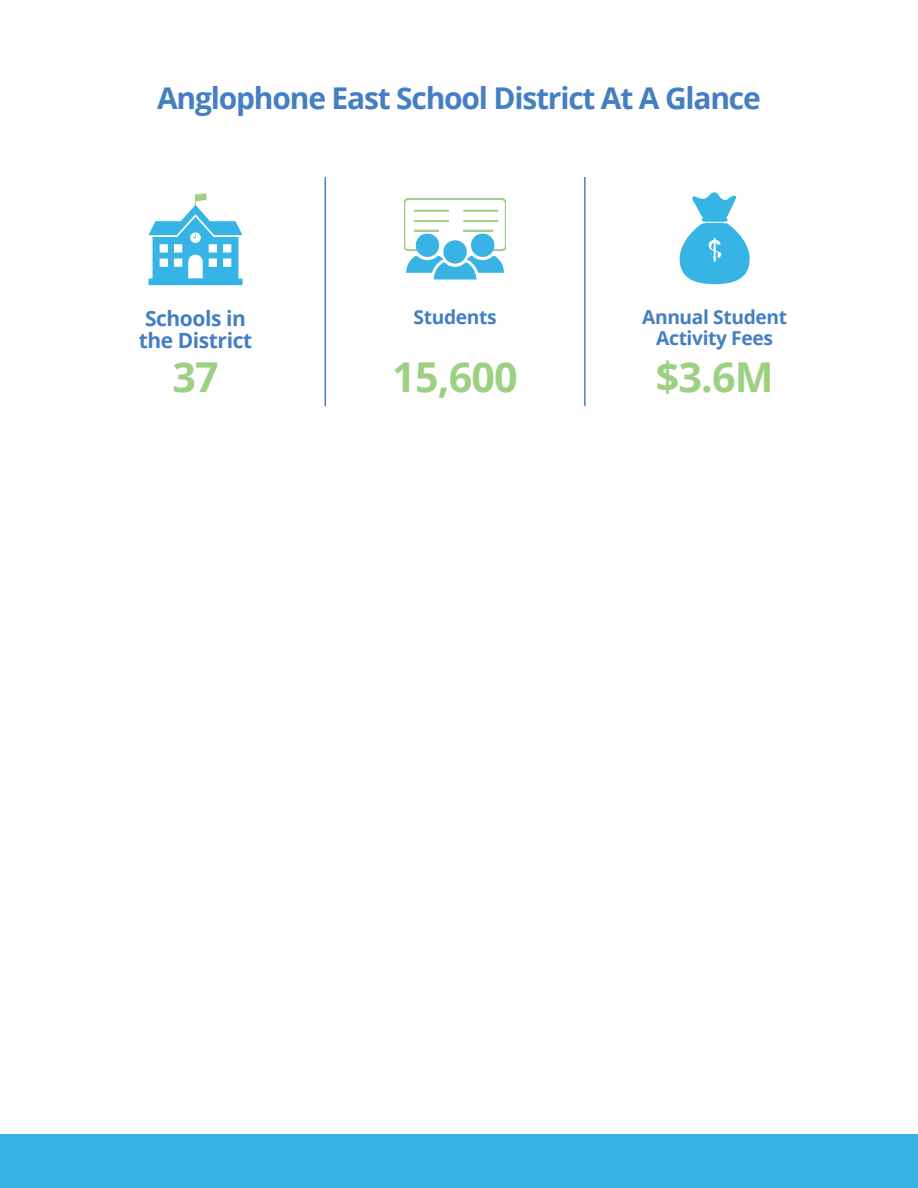
<style>
.page{position:relative;width:918px;height:1188px;background:#fff}
.page>*{position:absolute;margin:0;border:0;box-sizing:border-box;transform-origin:0 0}
.t1{font:700 41.25px "Open Sans";letter-spacing:-.02em;color:#9ed083}
.t2{font:700 30px "Open Sans";letter-spacing:-.04em;color:#437fc2}
.t3{font:700 21px/22.2px "Open Sans";letter-spacing:-.02em;color:#437fc2;text-align:center}
.t4{font:700 19.2px/20.1px "Open Sans";letter-spacing:-.02em;color:#437fc2;text-align:center}
</style>
<div class="page">
<div style="left:0;top:1134px;width:918px;height:54px;background:#38b3e4"></div>
<div style="left:148px;top:279px;width:95px;height:6px;background:#35b4e5"></div>
<svg style="left:149px;top:193px;width:93px;height:86px"></svg>
<svg style="left:680px;top:192px;width:70px;height:92px"></svg>
<svg style="left:405px;top:198px;width:100px;height:81px"></svg>
<hr style="left:325px;top:177px;width:1px;height:229px;background:#437fc2">
<hr style="left:584px;top:177px;width:2px;height:229px;background:#437fc2">
<p class="t2" style="left:157px;top:87px;width:605px">Anglophone East School District At A Glance</p>
<p class="t3" style="left:139px;top:309px;width:115px">Schools in the District</p>
<h1 class="t1" style="left:172px;top:360px;width:48px">37</h1>
<p class="t4" style="left:414px;top:309px;width:84px">Students</p>
<p class="t4" style="left:642px;top:309px;width:146px">Annual Student<br>Activity Fees</p>
<h1 class="t1" style="left:392px;top:360px;width:127px">15,600</h1>
<h1 class="t1" style="left:656px;top:360px;width:119px">$3.6M</h1>
</div>
